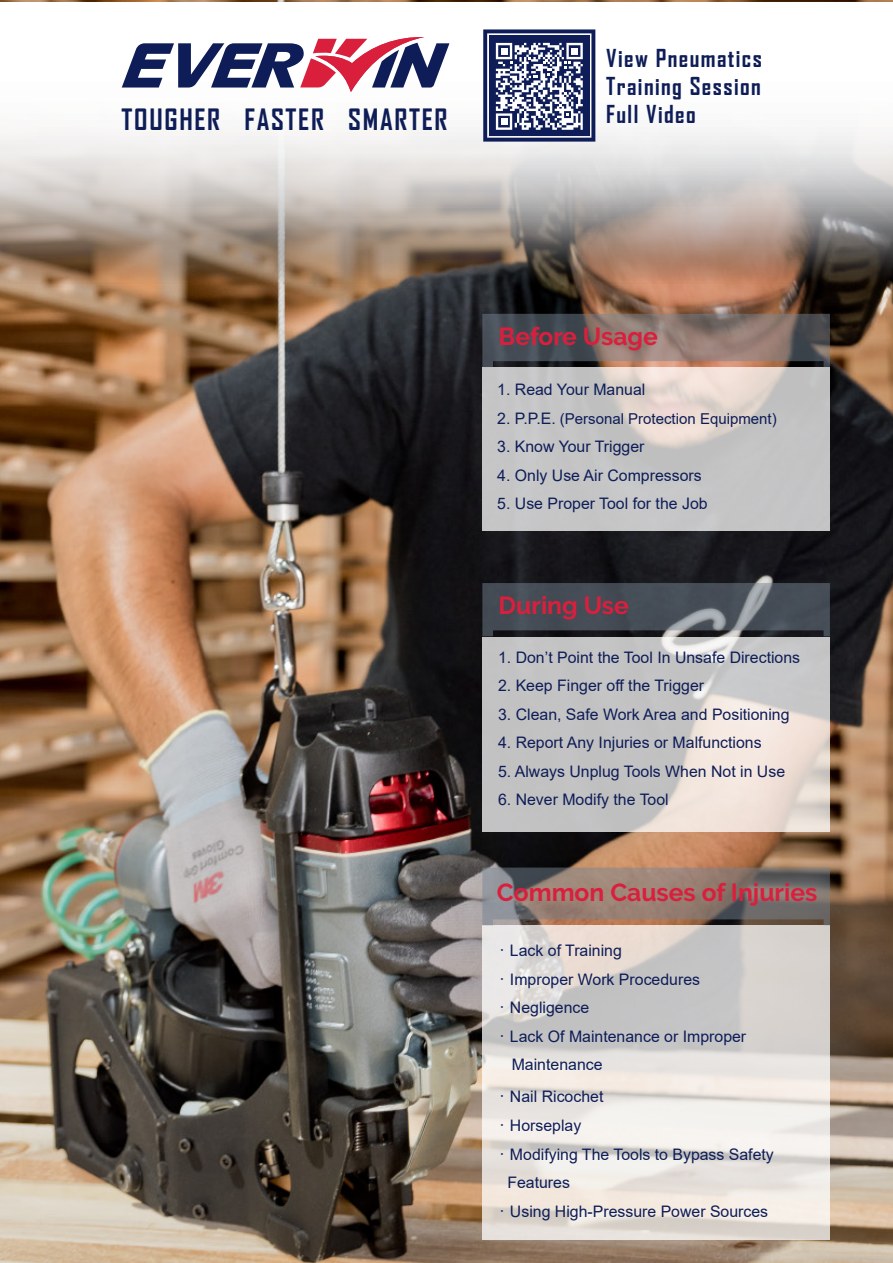
<style>
.page{position:relative;width:893px;height:1263px;background:#fff}
.page>*{position:absolute;margin:0;border:0;box-sizing:border-box;transform-origin:0 0}
.t1{font:700 28.2px "Agency FB";letter-spacing:.06em;color:#0e1d57}
.t2{font:700 24.6px "Raleway";color:#da1f3d}
.t3{font:700 23.7px/28.3px "Agency FB";letter-spacing:.06em;color:#0e1d57;text-align:justify}
.t4{font:15.9px "Arial";color:#0e1d57}
.t5{font:15px "Arial";color:#0e1d57}
.s1{font-size:15.9px}
.s2{font-family:"Adobe Ming Std";font-weight:300}
</style>
<div class="page">
<img style="left:0;top:0;width:893px;height:1263px">
<svg style="left:482px;top:367px;width:348px;height:164px;background:#cac7c7"></svg>
<svg style="left:482px;top:637px;width:348px;height:194px;background:#d0ccca"></svg>
<svg style="left:482px;top:1120px;width:348px;height:119px"></svg>
<svg style="left:482px;top:925px;width:348px;height:195px;background:#dbd7d4"></svg>
<svg style="left:0;top:2px;width:893px;height:282px"></svg>
<svg style="left:482px;top:867px;width:348px;height:58px;background:#87766d"></svg>
<svg style="left:482px;top:314px;width:348px;height:53px;background:#716461"></svg>
<svg style="left:482px;top:583px;width:348px;height:53px;background:#494f58"></svg>
<svg style="left:122px;top:36px;width:327px;height:56px"></svg>
<svg style="left:483px;top:29px;width:112px;height:113px"></svg>
<div style="left:501px;top:48px;width:6px;height:7px;background:#fff"></div>
<div style="left:571px;top:48px;width:7px;height:7px;background:#fff"></div>
<div style="left:501px;top:118px;width:6px;height:7px;background:#fff"></div>
<h1 class="t1" style="left:122px;top:101px;width:327px">TOUGHER FASTER SMARTER</h1>
<h3 class="t3" style="left:606px;top:43px;width:157px">View Pneumatics Training Session Full Video</h3>
<h2 class="t2" style="left:499px;top:322px;width:161px">Before Usage</h2>
<p class="t4" style="left:497px;top:379px;width:150px">1. Read Your Manual</p>
<p class="t5" style="left:497px;top:408px;width:281px"><span class="s1">2. P.P.E.</span> (Personal Protection Equipment)</p>
<p class="t4" style="left:497px;top:436px;width:149px">3. Know Your Trigger</p>
<p class="t4" style="left:497px;top:464px;width:206px">4. Only Use Air Compressors</p>
<p class="t4" style="left:497px;top:493px;width:212px">5. Use Proper Tool for the Job</p>
<h2 class="t2" style="left:499px;top:591px;width:132px">During Use</h2>
<p class="t4" style="left:498px;top:646px;width:304px">1. Don’t Point the Tool In Unsafe Directions</p>
<p class="t4" style="left:498px;top:675px;width:208px">2. Keep Finger off the Trigger</p>
<p class="t4" style="left:498px;top:703px;width:293px">3. Clean, Safe Work Area and Positioning</p>
<p class="t4" style="left:498px;top:732px;width:265px">4. Report Any Injuries or Malfunctions</p>
<p class="t4" style="left:498px;top:760px;width:289px">5. Always Unplug Tools When Not in Use</p>
<p class="t4" style="left:498px;top:789px;width:172px">6. Never Modify the Tool</p>
<h2 class="t2" style="left:497px;top:878px;width:322px">Common Causes of Injuries</h2>
<p class="t4" style="left:494px;top:940px;width:129px"><span class="s2">．</span>Lack of Training</p>
<p class="t4" style="left:494px;top:968px;width:207px"><span class="s2">．</span>Improper Work Procedures</p>
<p class="t4" style="left:494px;top:997px;width:97px"><span class="s2">．</span>Negligence</p>
<p class="t4" style="left:494px;top:1025px;width:254px"><span class="s2">．</span>Lack Of Maintenance or Improper</p>
<p class="t4" style="left:512px;top:1054px;width:92px">Maintenance</p>
<p class="t4" style="left:494px;top:1086px;width:111px"><span class="s2">．</span>Nail Ricochet</p>
<p class="t4" style="left:494px;top:1114px;width:89px"><span class="s2">．</span>Horseplay</p>
<p class="t4" style="left:494px;top:1143px;width:281px"><span class="s2">．</span>Modifying The Tools to Bypass Safety</p>
<p class="t4" style="left:507px;top:1171px;width:64px">Features</p>
<p class="t4" style="left:494px;top:1200px;width:276px"><span class="s2">．</span>Using High-Pressure Power Sources</p>
</div>
